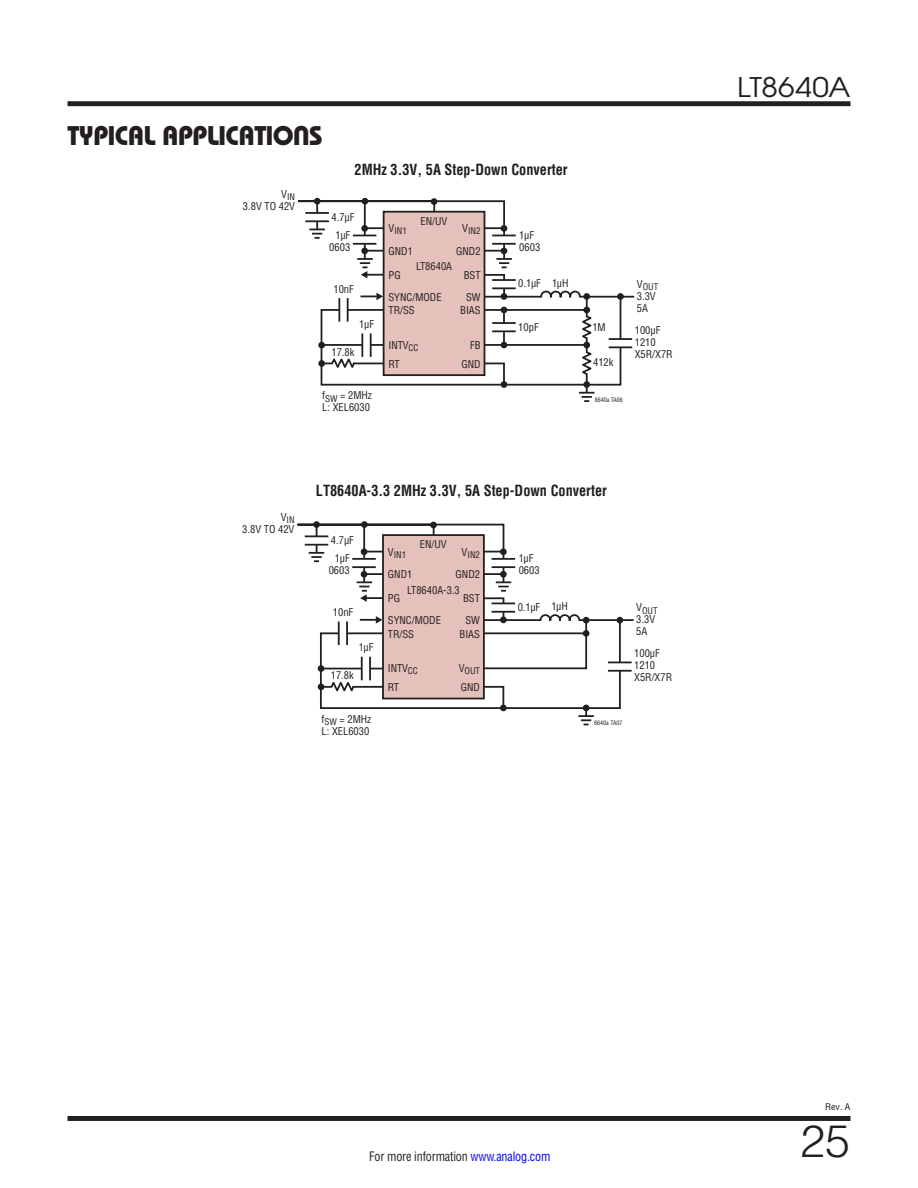
<style>
.page{position:relative;width:918px;height:1188px;background:#fff}
.page>*{position:absolute;margin:0;border:0;box-sizing:border-box;transform-origin:0 0}
.t1{font:300 45px "Linear Helvetica";color:#231f20}
.Section_Heads_non-TO{font:27px "Linear Bauhaus";letter-spacing:-.02em;color:#231f20}
.t2{font:27px "Linear Avant Garde";letter-spacing:-.005em;color:#231f20;scale:1.1 1}
.Art_Titles{font:700 15px "Linear Helv Cond";color:#231f20;scale:.95 1}
.t3{font:12.75px "Linear Helv Cond";letter-spacing:-.015em;color:#231f20;scale:.95 1}
.t4{font:10.5px/12px "Linear Helv Cond";color:#231f20}
.t5{font:9px "Linear Helv Cond";color:#231f20}
.t6{font:9px "Linear Helv Cond";color:#231f20;scale:1.1 1}
.t7{font:6px "Linear Helv Cond";color:#231f20}
.s1{color:#00f}
</style>
<div class="page">
<div style="left:68px;top:1116px;width:782px;height:5px;background:#231f20"></div>
<div style="left:68px;top:101px;width:782px;height:5px;background:#231f20"></div>
<hr style="left:586px;top:298px;width:2px;height:101px;background:#231f20">
<hr style="left:390px;top:296px;width:244px;height:2px;background:#231f20">
<div style="left:501px;top:381px;width:6px;height:7px;background:#231f20;border-radius:50%"></div>
<hr style="left:609px;top:338px;width:23px;height:2px;background:#231f20">
<hr style="left:609px;top:346px;width:23px;height:2px;background:#231f20">
<svg style="left:579px;top:392px;width:15px;height:10px"></svg>
<svg style="left:298px;top:199px;width:324px;height:187px"></svg>
<hr style="left:389px;top:619px;width:245px;height:2px;background:#231f20">
<div style="left:430px;top:522px;width:7px;height:6px;background:#231f20;border-radius:50%"></div>
<hr style="left:584px;top:716px;width:4px;height:10px;background:#a6a4a4">
<svg style="left:297px;top:523px;width:335px;height:202px"></svg>
<p class="Section_Heads_non-TO" style="left:68px;top:119px;width:257px">TYPICAL APPLICATIONS</p>
<p class="t5" style="left:281px;top:191px;width:15px"><sup>V</sup>IN</p>
<p class="t4" style="left:243px;top:200px;width:54px">3.8V TO 42V</p>
<p class="Art_Titles" style="left:355px;top:160px;width:226px">2MHz 3.3V, 5A Step-Down Converter</p>
<p class="t4" style="left:331px;top:211px;width:25px">4.7µF</p>
<p class="t4" style="left:421px;top:215px;width:28px">EN/UV</p>
<p class="t5" style="left:388px;top:226px;width:20px"><sup>V</sup>IN1</p>
<p class="t5" style="left:462px;top:226px;width:20px"><sup>V</sup>IN2</p>
<p class="t4" style="left:329px;top:229px;width:23px;text-align:center">1µF<br>0603</p>
<p class="t4" style="left:519px;top:229px;width:22px">1µF<br>0603</p>
<p class="t4" style="left:388px;top:245px;width:26px">GND1</p>
<p class="t4" style="left:456px;top:245px;width:26px">GND2</p>
<p class="t4" style="left:333px;top:283px;width:22px">10nF</p>
<p class="t4" style="left:359px;top:318px;width:16px">1µF</p>
<p class="t4" style="left:331px;top:346px;width:25px">17.8k</p>
<p class="t4" style="left:388px;top:269px;width:14px">PG</p>
<p class="t4" style="left:416px;top:260px;width:37px">LT8640A</p>
<p class="t4" style="left:464px;top:269px;width:18px">BST</p>
<p class="t4" style="left:388px;top:291px;width:55px">SYNC/MODE</p>
<p class="t4" style="left:466px;top:291px;width:16px">SW</p>
<p class="t4" style="left:388px;top:304px;width:28px">TR/SS</p>
<p class="t4" style="left:460px;top:304px;width:22px">BIAS</p>
<p class="t4" style="left:388px;top:339px;width:32px">INTV<sub>CC</sub></p>
<p class="t4" style="left:470px;top:339px;width:12px">FB</p>
<p class="t4" style="left:388px;top:358px;width:13px">RT</p>
<p class="t4" style="left:461px;top:358px;width:21px">GND</p>
<p class="t4" style="left:552px;top:277px;width:18px">1µH</p>
<p class="t4" style="left:518px;top:277px;width:24px">0.1µF</p>
<p class="t4" style="left:518px;top:321px;width:22px">10pF</p>
<p class="t4" style="left:635px;top:324px;width:39px">100µF<br>1210<br>X5R/X7R</p>
<p class="t5" style="left:637px;top:281px;width:23px"><sup>V</sup>OUT</p>
<p class="t4" style="left:637px;top:290px;width:20px">3.3V<br>5A</p>
<p class="t4" style="left:592px;top:321px;width:15px">1M</p>
<p class="t4" style="left:593px;top:357px;width:22px">412k</p>
<p class="t4" style="left:322px;top:389px;width:51px">f<sub>SW</sub> = 2MHz<br>L: XEL6030</p>
<p class="t7" style="left:595px;top:396px;width:30px">8640a TA06</p>
<p class="t5" style="left:281px;top:514px;width:15px"><sup>V</sup>IN</p>
<p class="t4" style="left:242px;top:523px;width:54px">3.8V TO 42V</p>
<p class="Art_Titles" style="left:316px;top:481px;width:308px">LT8640A-3.3 2MHz 3.3V, 5A Step-Down Converter</p>
<p class="t4" style="left:331px;top:534px;width:25px">4.7µF</p>
<p class="t4" style="left:420px;top:538px;width:28px">EN/UV</p>
<p class="t5" style="left:388px;top:549px;width:20px"><sup>V</sup>IN1</p>
<p class="t5" style="left:462px;top:549px;width:20px"><sup>V</sup>IN2</p>
<p class="t4" style="left:329px;top:552px;width:23px;text-align:center">1µF<br>0603</p>
<p class="t4" style="left:519px;top:552px;width:22px">1µF<br>0603</p>
<p class="t4" style="left:388px;top:568px;width:26px">GND1</p>
<p class="t4" style="left:456px;top:568px;width:26px">GND2</p>
<p class="t4" style="left:333px;top:606px;width:22px">10nF</p>
<p class="t4" style="left:359px;top:641px;width:16px">1µF</p>
<p class="t4" style="left:331px;top:669px;width:25px">17.8k</p>
<p class="t4" style="left:322px;top:713px;width:51px">f<sub>SW</sub> = 2MHz<br>L: XEL6030</p>
<p class="t4" style="left:388px;top:592px;width:14px">PG</p>
<p class="t4" style="left:407px;top:584px;width:54px">LT8640A-3.3</p>
<p class="t4" style="left:463px;top:592px;width:18px">BST</p>
<p class="t4" style="left:388px;top:614px;width:55px">SYNC/MODE</p>
<p class="t4" style="left:465px;top:614px;width:16px">SW</p>
<p class="t4" style="left:388px;top:628px;width:28px">TR/SS</p>
<p class="t4" style="left:460px;top:628px;width:22px">BIAS</p>
<p class="t4" style="left:388px;top:662px;width:32px">INTV<sub>CC</sub></p>
<p class="t5" style="left:459px;top:665px;width:23px"><sup>V</sup>OUT</p>
<p class="t4" style="left:388px;top:682px;width:13px">RT</p>
<p class="t4" style="left:461px;top:682px;width:21px">GND</p>
<p class="t4" style="left:518px;top:601px;width:24px">0.1µF</p>
<p class="t4" style="left:551px;top:601px;width:18px">1µH</p>
<p class="t5" style="left:636px;top:605px;width:23px"><sup>V</sup>OUT</p>
<p class="t4" style="left:636px;top:613px;width:20px">3.3V<br>5A</p>
<p class="t4" style="left:634px;top:647px;width:39px">100µF<br>1210<br>X5R/X7R</p>
<p class="t7" style="left:594px;top:719px;width:30px">8640a TA07</p>
<h2 class="t2" style="left:737px;top:70px;width:104px">LT8640A</h2>
<p class="t3" style="left:369px;top:1148px;width:192px">For more information <span class="s1">www.analog.com</span></p>
<p class="t6" style="left:825px;top:1102px;width:24px">Rev. A</p>
<h1 class="t1" style="left:800px;top:1113px;width:52px">25</h1>
</div>
